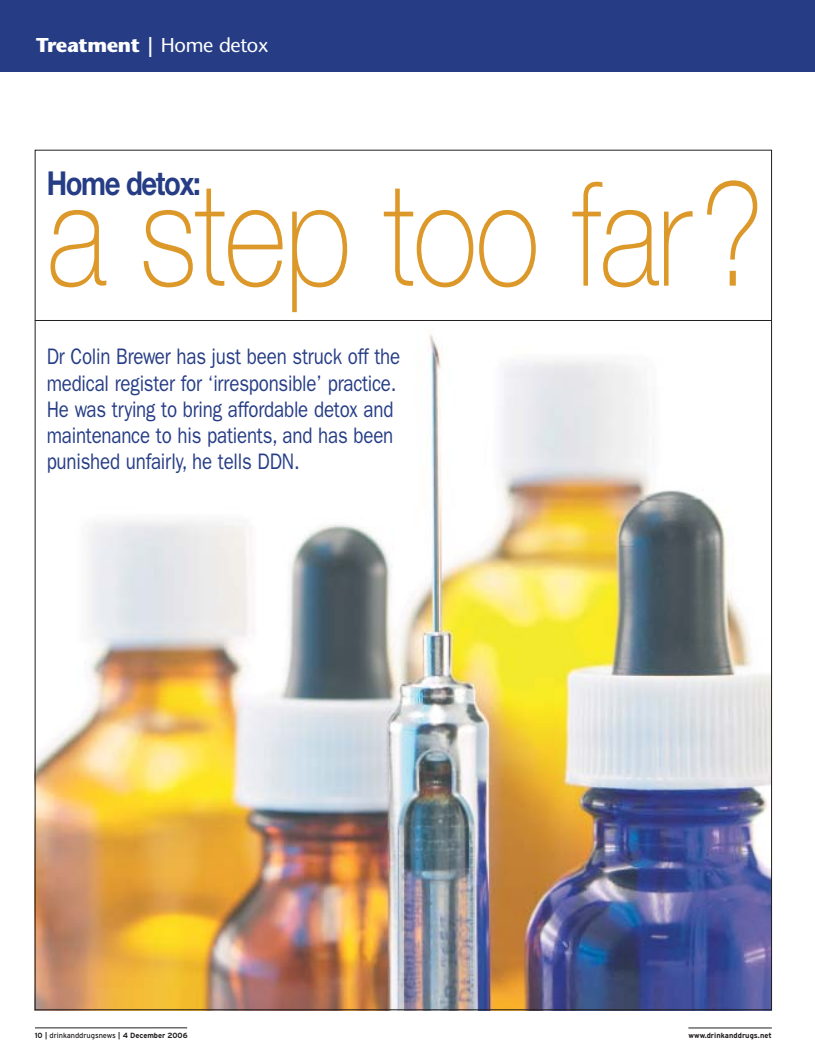
<style>
.page{position:relative;width:815px;height:1063px;background:#fff}
.page>*{position:absolute;margin:0;border:0;box-sizing:border-box;transform-origin:0 0}
.t1{font:100 144px "Helvetica Neue LT";letter-spacing:-.015em;color:#dc9829;scale:.83 1}
.t2{font:700 33px "Helvetica Neue LT";letter-spacing:-.05em;color:#263d86;scale:.83 1}
.t3{font:22.5px/26.2px "Franklin Gothic LT";letter-spacing:-.01em;color:#263d86;scale:.83 1}
.t4{font:700 20px "Stone Sans LT";letter-spacing:-.02em;color:#fff}
.t5{font:700 7.5px "Interstate";letter-spacing:.005em;color:#231f1f}
.s1{font-weight:400}
</style>
<div class="page">
<img style="left:37px;top:334px;width:733px;height:674px">
<hr style="left:35px;top:1028px;width:152px;height:1px;background:#231f1f">
<div style="left:0;top:0;width:815px;height:71px;background:#263d86"></div>
<hr style="left:688px;top:1028px;width:84px;height:1px;background:#231f1f">
<hr style="left:35px;top:320px;width:737px;height:1px;background:#231f1f">
<p class="t4" style="left:36px;top:37px;width:234px">Treatment | <span class="s1">Home detox</span></p>
<h2 class="t2" style="left:47px;top:172px;width:187px">Home detox:</h2>
<h1 class="t1" style="left:47px;top:183px;width:866px">a step too far?</h1>
<p class="t3" style="left:47px;top:345px;width:427px">Dr Colin Brewer has just been struck off the medical register for ‘irresponsible’ practice.<br>He was trying to bring affordable detox and maintenance to his patients, and has been punished unfairly, he tells DDN.</p>
<p class="t5" style="left:35px;top:1033px;width:154px">10 | <span class="s1">drinkanddrugsnews</span> | 4 December 2006</p>
<p class="t5" style="left:688px;top:1033px;width:85px">www.drinkanddrugs.net</p>
</div>
